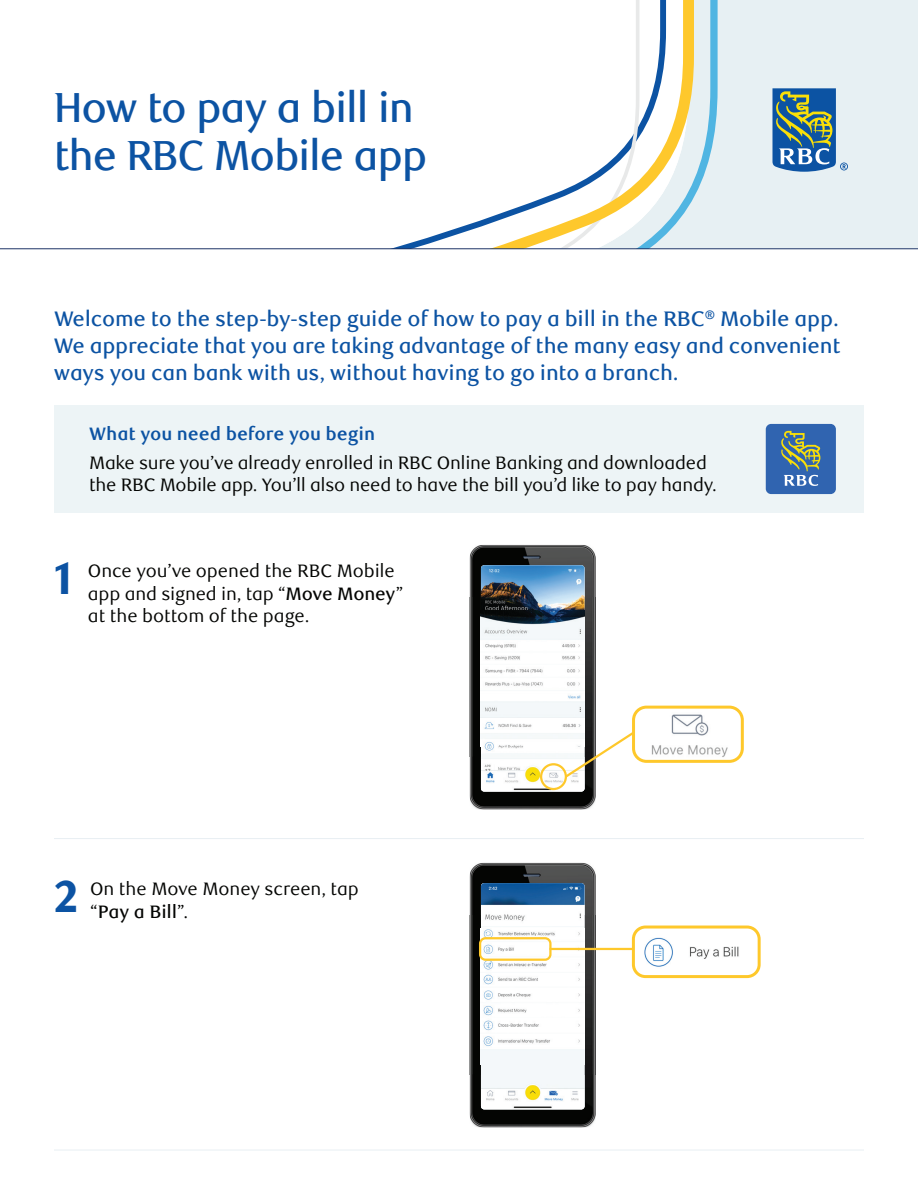
<style>
.page{position:relative;width:918px;height:1188px;background:#fff}
.page>*{position:absolute;margin:0;border:0;box-sizing:border-box;transform-origin:0 0}
.t1{font:800 45px "RBC Text";color:#0c53a3}
.t2{font:500 42px/48px "RBC Display";letter-spacing:-.015em;color:#0c53a3}
.t3{font:500 21px/27px "RBC Text";letter-spacing:-.01em;color:#0c53a3;text-align:justify}
.t4{font:18px/22.5px "RBC Text";letter-spacing:-.01em;color:#040503}
.t5{font:700 18px "RBC Text";letter-spacing:-.005em;color:#0c53a3}
.s1{font-weight:500}
</style>
<div class="page">
<div style="left:718px;top:0;width:200px;height:248px;background:#e7f0f3"></div>
<svg style="left:694px;top:0;width:24px;height:248px;background:#c3e2ee"></svg>
<svg style="left:393px;top:0;width:301px;height:248px"></svg>
<hr style="left:0;top:248px;width:918px;height:1px;background:#1d3466">
<svg style="left:773px;top:88px;width:75px;height:84px;background:#658e9f"></svg>
<hr style="left:54px;top:1150px;width:810px;height:1px;background:#e8eff3">
<hr style="left:54px;top:838px;width:810px;height:1px;background:#e8eff3">
<img style="left:470px;top:545px;width:126px;height:53px">
<img style="left:470px;top:598px;width:11px;height:159px">
<img style="left:585px;top:598px;width:11px;height:131px">
<img style="left:470px;top:757px;width:126px;height:53px">
<img style="left:481px;top:565px;width:104px;height:227px">
<img style="left:636px;top:710px;width:104px;height:49px">
<div style="left:632px;top:706px;width:112px;height:57px;border:3px solid #fec82b;border-radius:13px"></div>
<svg style="left:563px;top:729px;width:74px;height:51px"></svg>
<div style="left:540px;top:763px;width:27px;height:27px;border:2px solid #fec82b;border-radius:50%"></div>
<img style="left:470px;top:863px;width:126px;height:52px">
<img style="left:470px;top:915px;width:11px;height:159px">
<img style="left:585px;top:915px;width:11px;height:159px">
<img style="left:470px;top:1074px;width:126px;height:53px">
<img style="left:481px;top:883px;width:104px;height:226px">
<hr style="left:550px;top:948px;width:83px;height:2px;background:#fec82b">
<img style="left:634px;top:928px;width:123px;height:46px">
<div style="left:632px;top:926px;width:129px;height:52px;border:3px solid #fec82b;border-radius:12px"></div>
<div style="left:479px;top:937px;width:73px;height:24px;border:2px solid #fec82b;border-radius:5px"></div>
<div style="left:54px;top:405px;width:810px;height:108px;background:#edf4f6"></div>
<div style="left:766px;top:424px;width:70px;height:70px;background:#3064b0;border-radius:5px"></div>
<svg style="left:781px;top:431px;width:39px;height:55px"></svg>
<h2 class="t2" style="left:54px;top:85px;width:375px">How to pay a bill in the RBC Mobile app</h2>
<p class="t3" style="left:54px;top:306px;width:788px">Welcome to the step-by-step guide of how to pay a bill in the RBC<sup>®</sup> Mobile app.<br>We appreciate that you are taking advantage of the many easy and convenient ways you can bank with us, without having to go into a branch.</p>
<p class="t5" style="left:89px;top:423px;width:288px">What you need before you begin</p>
<p class="t4" style="left:89px;top:452px;width:629px">Make sure you’ve already enrolled in RBC Online Banking and downloaded the RBC Mobile app. You’ll also need to have the bill you’d like to pay handy.</p>
<h1 class="t1" style="left:54px;top:551px;width:21px">1</h1>
<p class="t4" style="left:88px;top:560px;width:317px">Once you’ve opened the RBC Mobile app and signed in, tap “<span class="s1">Move Money</span>” at the bottom of the page.</p>
<h1 class="t1" style="left:54px;top:869px;width:27px">2</h1>
<p class="t4" style="left:90px;top:878px;width:270px">On the Move Money screen, tap “<span class="s1">Pay a Bill</span>”.</p>
</div>
